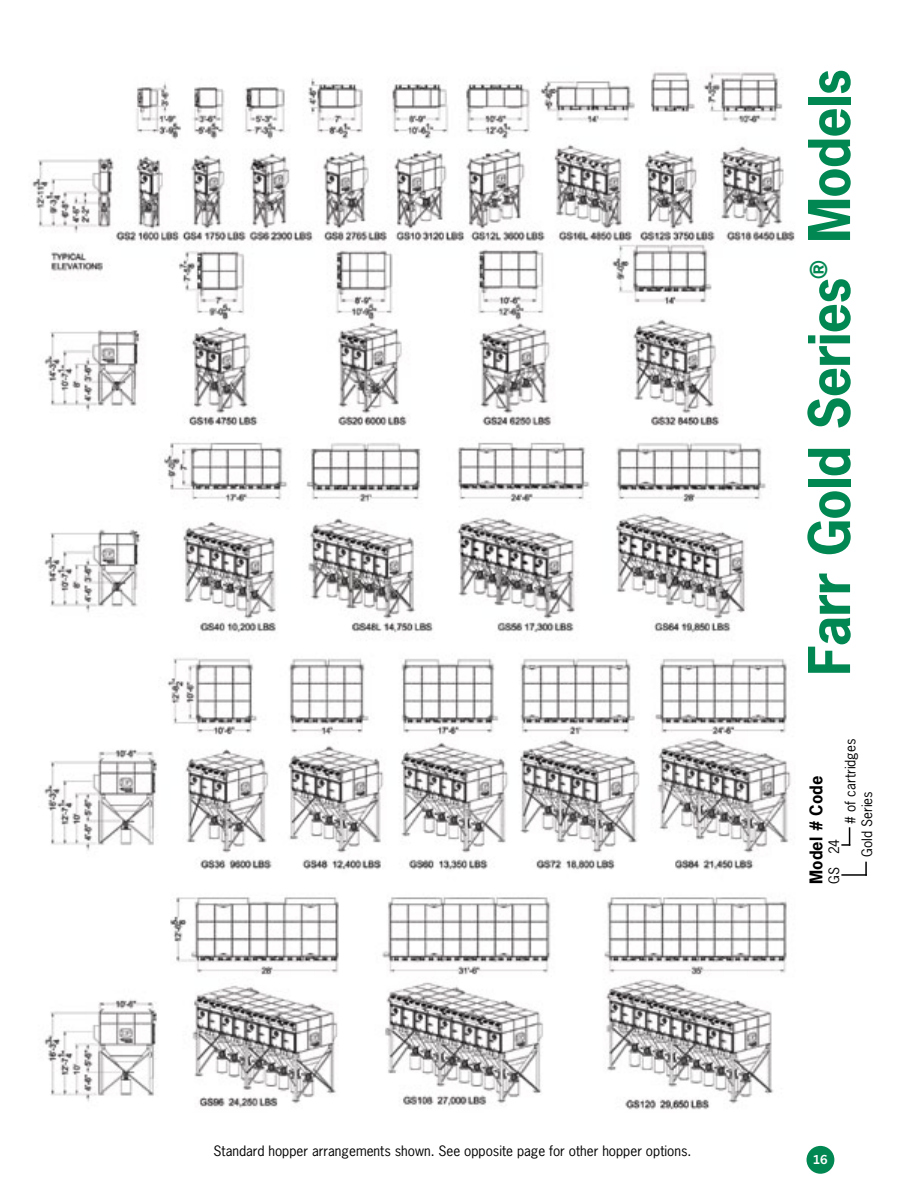
<style>
.page{position:relative;width:905px;height:1188px;background:#fff}
.page>*{position:absolute;margin:0;border:0;box-sizing:border-box;transform-origin:0 0}
.t1{font:700 54px "News Gothic Std";letter-spacing:-.02em;color:#008752}
.t2{font:700 21.9px "News Gothic Std";color:#008752}
.t3{font:700 16.5px "News Gothic Std";color:#000}
.t4{font:13.5px/16.5px "News Gothic Std";color:#000}
.t5{font:700 12px "News Gothic";color:#fff}
</style>
<div class="page">
<img style="left:32px;top:72px;width:763px;height:1038px">
<svg style="left:841px;top:827px;width:9px;height:19px"></svg>
<hr style="left:841px;top:874px;width:25px;height:2px;background:#000">
<svg style="left:865px;top:862px;width:1px;height:14px"></svg>
<div style="left:806px;top:1146px;width:28px;height:28px;background:#008752;border-radius:50%"></div>
<p class="t4" style="left:213px;top:1143px;width:479px">Standard hopper arrangements shown. See opposite page for other hopper options.</p>
<h1 class="t1" style="left:793px;top:243px;width:175px;rotate:-90deg">Models</h1>
<h2 class="t2" style="left:804px;top:279px;width:20px;rotate:-90deg">®</h2>
<h1 class="t1" style="left:793px;top:676px;width:400px;rotate:-90deg">Farr Gold Series</h1>
<p class="t4" style="left:842px;top:857px;width:120px;text-indent:33px;rotate:-90deg"># of cartridges<br>Gold Series</p>
<p class="t3" style="left:805px;top:884px;width:110px;rotate:-90deg">Model # Code</p>
<p class="t4" style="left:825px;top:884px;width:46px;rotate:-90deg">GS 24</p>
<p class="t5" style="left:812px;top:1152px;width:16px">16</p>
</div>
